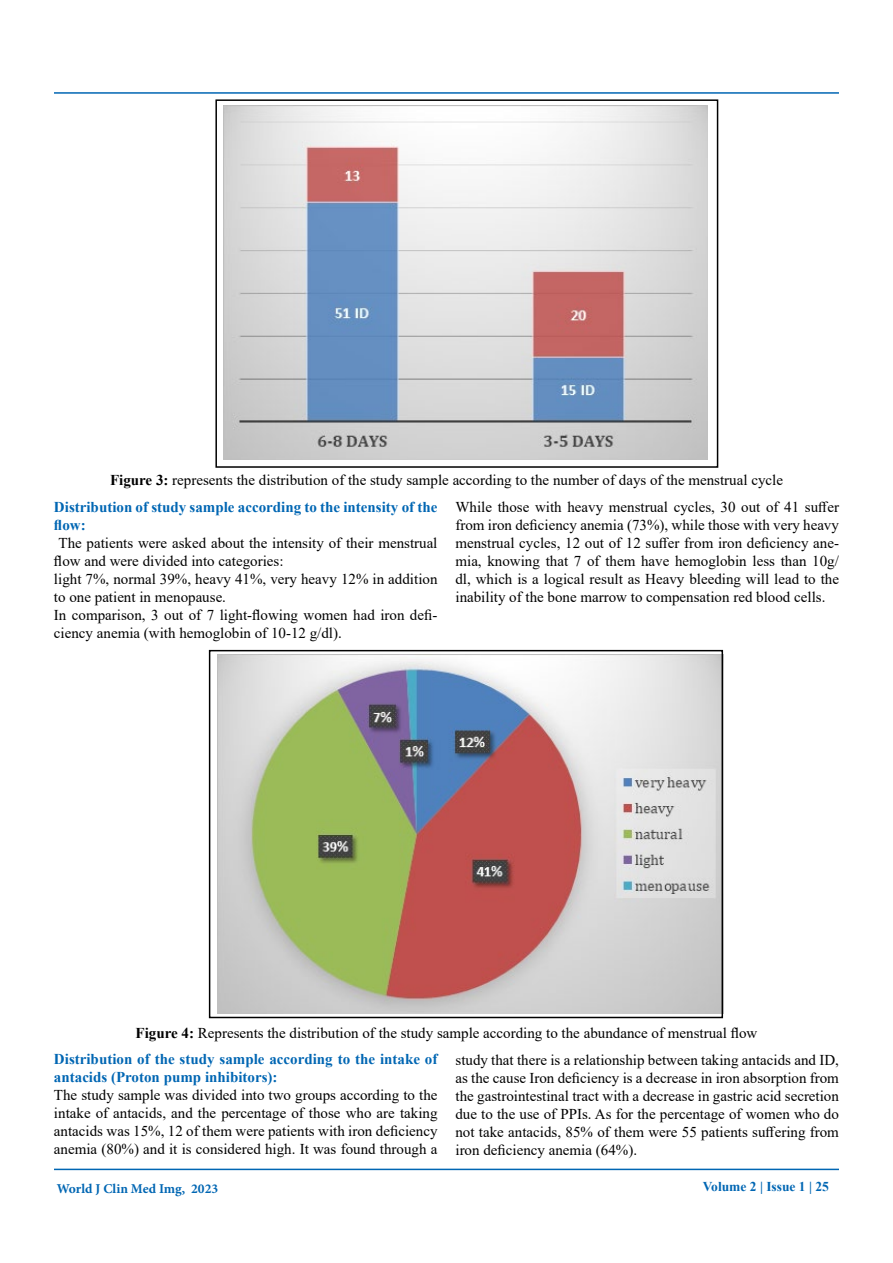
<style>
.page{position:relative;width:893px;height:1263px;background:#fff}
.page>*{position:absolute;margin:0;border:0;box-sizing:border-box;transform-origin:0 0}
.t1{font:15px/18px "Times New Roman";color:#000}
.t2{font:700 15px "Times New Roman";color:#0066b3}
.t3{font:700 13.5px "Minion Pro";color:#0066b3}
.t4{font:700 13.5px "Times New Roman";color:#0066b3}
.s1{font-weight:700}
.s2{font-weight:700;color:#0066b3}
</style>
<div class="page">
<hr style="left:54px;top:92px;width:785px;height:2px;background:#0066b3">
<hr style="left:54px;top:1169px;width:785px;height:1px;background:#0066b3">
<img style="left:223px;top:105px;width:484px;height:354px">
<div style="left:215px;top:99px;width:503px;height:369px;border:2px solid #000"></div>
<img style="left:218px;top:655px;width:502px;height:358px">
<div style="left:209px;top:650px;width:514px;height:368px;border:2px solid #000"></div>
<p class="t1" style="left:54px;top:466px;width:730px;line-height:26.7px;text-indent:56px"><span class="s1">Figure 3:</span> represents the distribution of the study sample according to the number of days of the menstrual cycle<br><span class="s2">Distribution of study sample according to the intensity of the</span></p>
<p class="t2" style="left:54px;top:514px;width:33px">flow:</p>
<p class="t1" style="left:54px;top:533px;width:385px;text-indent:5px">The patients were asked about the intensity of their menstrual flow and were divided into categories:<br>light 7%, normal 39%, heavy 41%, very heavy 12% in addition to one patient in menopause.<br>In comparison, 3 out of 7 light-flowing women had iron defi&shy;ciency anemia (with hemoglobin of 10-12 g/dl).</p>
<p class="t1" style="left:455px;top:497px;width:385px;text-align:justify">While those with heavy menstrual cycles, 30 out of 41 suffer from iron deficiency anemia (73%), while those with very heavy menstrual cycles, 12 out of 12 suffer from iron deficiency ane&shy;mia, knowing that 7 of them have hemoglobin less than 10g/ dl, which is a logical result as Heavy bleeding will lead to the inability of the bone marrow to compensation red blood cells.</p>
<p class="t1" style="left:54px;top:1019px;width:705px;line-height:26.7px;text-indent:82px"><span class="s1">Figure 4:</span> Represents the distribution of the study sample according to the abundance of menstrual flow<br><span class="s2">Distribution of the study sample according to the intake of</span></p>
<p class="t2" style="left:54px;top:1066px;width:225px">antacids (Proton pump inhibitors):</p>
<p class="t1" style="left:54px;top:1086px;width:385px;text-align:justify">The study sample was divided into two groups according to the intake of antacids, and the percentage of those who are taking antacids was 15%, 12 of them were patients with iron deficiency anemia (80%) and it is considered high. It was found through a</p>
<p class="t1" style="left:455px;top:1050px;width:385px;text-align:justify">study that there is a relationship between taking antacids and ID, as the cause Iron deficiency is a decrease in iron absorption from the gastrointestinal tract with a decrease in gastric acid secretion due to the use of PPIs. As for the percentage of women who do not take antacids, 85% of them were 55 patients suffering from iron deficiency anemia (64%).</p>
<p class="t3" style="left:57px;top:1179px;width:163px">World J Clin Med Img, 2023</p>
<p class="t4" style="left:703px;top:1177px;width:128px">Volume 2 | Issue 1 | 25</p>
</div>
